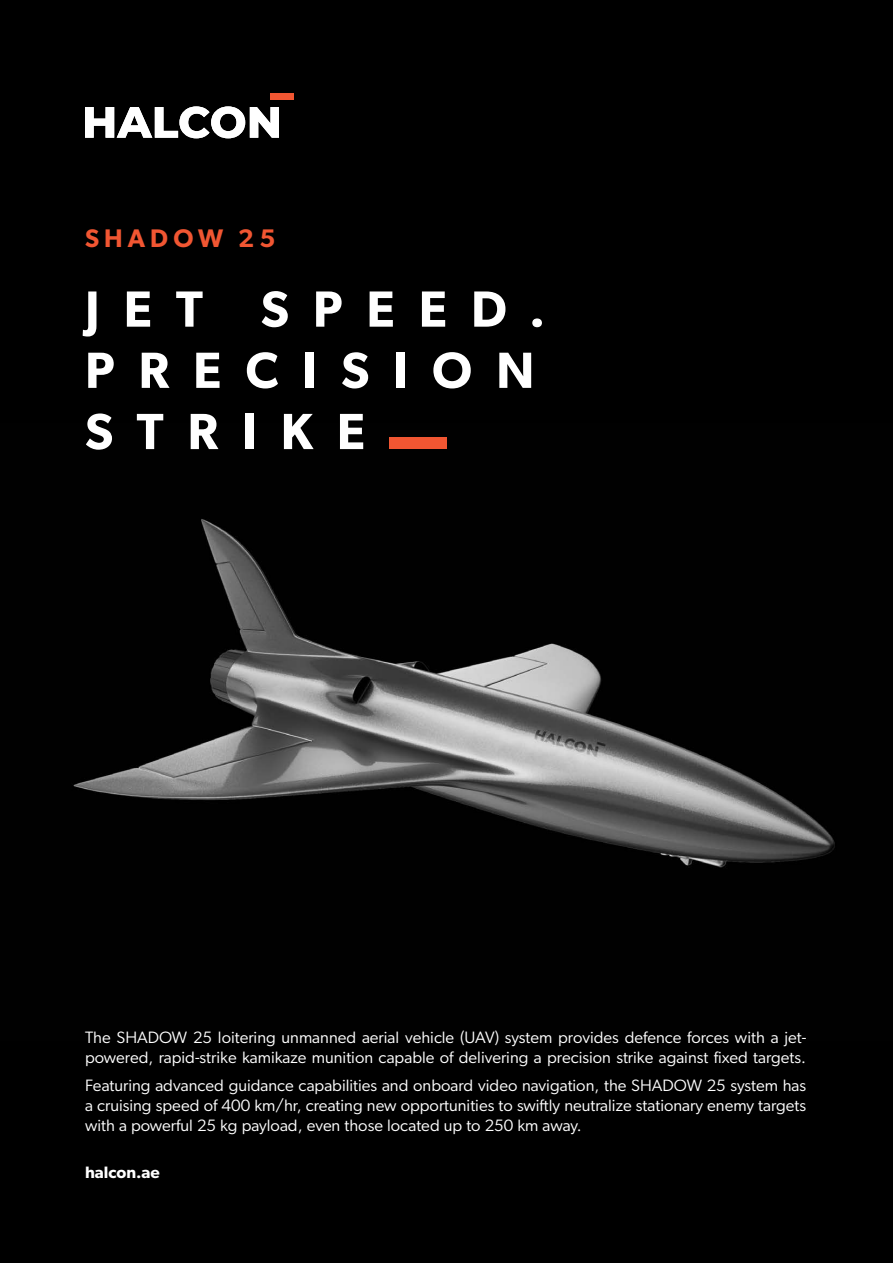
<style>
.page{position:relative;width:893px;height:1263px;background:#000}
.page>*{position:absolute;margin:0;border:0;box-sizing:border-box;transform-origin:0 0}
.t1{font:600 51px/61.2px "Gibson";letter-spacing:.47em;color:#fff}
.t2{font:600 25.5px "Gibson";letter-spacing:.2em;color:#f15632}
.t3{font:16.5px/19.8px "Gibson";color:#fff}
.t4{font:600 16.5px "Gibson";color:#fff}
</style>
<div class="page">
<img style="left:73px;top:519px;width:762px;height:349px">
<div style="left:389px;top:437px;width:58px;height:12px;background:#f15632"></div>
<div style="left:270px;top:93px;width:24px;height:7px;background:#f15632"></div>
<svg style="left:85px;top:106px;width:194px;height:32px"></svg>
<h2 class="t2" style="left:85px;top:223px;width:192px">SHADOW 25</h2>
<h1 class="t1" style="left:85px;top:277px;width:462px">JET SPEED.<br>PRECISION<br>STRIKE</h1>
<p class="t3" style="left:85px;top:1027px;width:723px">The SHADOW 25 loitering unmanned aerial vehicle (UAV) system provides defence forces with a jet&shy;powered, rapid-strike kamikaze munition capable of delivering a precision strike against fixed targets.</p>
<p class="t3" style="left:85px;top:1075px;width:723px;text-align:justify">Featuring advanced guidance capabilities and onboard video navigation, the SHADOW 25 system has a cruising speed of 400 km/hr, creating new opportunities to swiftly neutralize stationary enemy targets with a powerful 25 kg payload, even those located up to 250 km away.</p>
<p class="t4" style="left:85px;top:1162px;width:76px">halcon.ae</p>
</div>
